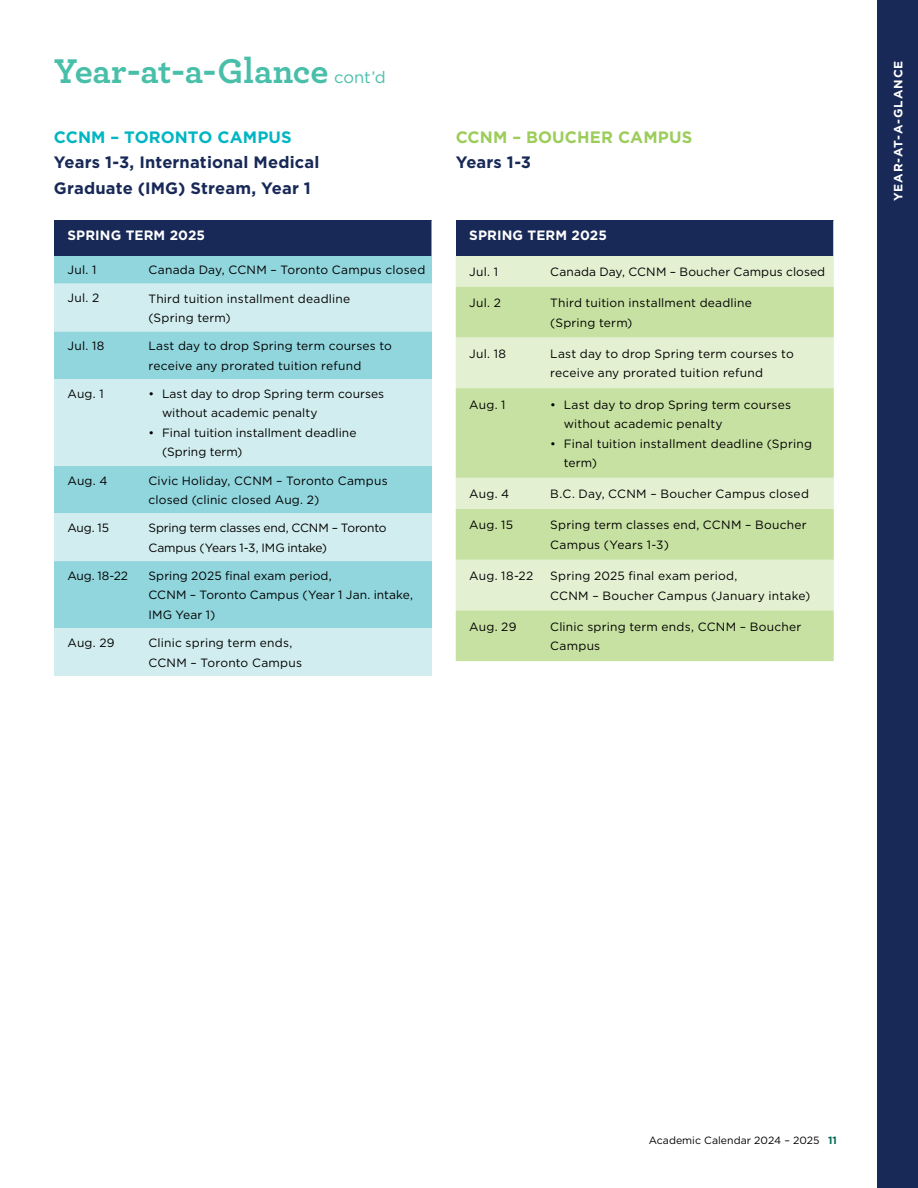
<style>
.page{position:relative;width:918px;height:1188px;background:#fff}
.page>*{position:absolute;margin:0;border:0;box-sizing:border-box;transform-origin:0 0}
.t1{font:700 36px "Archer";letter-spacing:-.005em;color:#49bfaa}
.t2{font:700 16.5px/25.5px "Gotham";letter-spacing:.01em;color:#182957}
.t3{font:700 16.5px "Gotham";letter-spacing:.005em;color:#00b6c2}
.t4{font:700 16.5px "Gotham";letter-spacing:.01em;color:#9ccd5b}
.t5{font:700 13.5px "Gotham";letter-spacing:.01em;color:#fff}
.t6{font:12px/19.5px "Gotham";letter-spacing:.015em;color:#000}
.t7{font:12px/19.5px "Gotham";letter-spacing:-.015em;color:#000}
.t8{font:700 12px "Gotham";letter-spacing:.075em;color:#fff}
.t9{font:10.5px "Gotham";letter-spacing:.005em;color:#000}
.s1{font-family:"Gotham";font-weight:400;font-size:16.5px}
.s2{font-weight:700;color:#006b59}
</style>
<div class="page">
<div style="left:878px;top:0;width:40px;height:1188px;background:#182957"></div>
<div style="left:54px;top:256px;width:378px;height:28px;background:#91d5dd"></div>
<svg style="left:54px;top:284px;width:378px;height:392px;background:#b7e3e7"></svg>
<div style="left:54px;top:220px;width:378px;height:36px;background:#182957"></div>
<div style="left:456px;top:256px;width:378px;height:31px;background:#e3f0d2"></div>
<svg style="left:456px;top:287px;width:378px;height:374px;background:#d0e6b3"></svg>
<div style="left:456px;top:220px;width:378px;height:36px;background:#182957"></div>
<hr style="left:833px;top:220px;width:1px;height:36px;background:#fff">
<h1 class="t1" style="left:54px;top:42px;width:333px">Year-at-a-Glance <span class="s1">cont’d</span></h1>
<h2 class="t3" style="left:54px;top:126px;width:239px">CCNM – TORONTO CAMPUS</h2>
<h2 class="t2" style="left:54px;top:150px;width:267px">Years 1-3, International Medical<br>Graduate (IMG) Stream, Year 1</h2>
<h2 class="t4" style="left:456px;top:126px;width:238px">CCNM – BOUCHER CAMPUS</h2>
<h2 class="t2" style="left:456px;top:150px;width:77px">Years 1-3</h2>
<p class="t8" style="left:890px;top:201px;width:142px;rotate:-90deg">YEAR-AT-A-GLANCE</p>
<p class="t5" style="left:68px;top:226px;width:139px">SPRING TERM 2025</p>
<p class="t5" style="left:469px;top:226px;width:139px">SPRING TERM 2025</p>
<p class="t6" style="left:68px;top:260px;width:30px">Jul. 1</p>
<p class="t6" style="left:148px;top:260px;width:278px">Canada Day, CCNM – Toronto Campus closed</p>
<p class="t6" style="left:68px;top:288px;width:33px">Jul. 2</p>
<p class="t6" style="left:148px;top:288px;width:203px">Third tuition installment deadline (Spring term)</p>
<p class="t6" style="left:68px;top:336px;width:38px">Jul. 18</p>
<p class="t6" style="left:148px;top:336px;width:245px">Last day to drop Spring term courses to receive any prorated tuition refund</p>
<p class="t6" style="left:68px;top:384px;width:38px">Aug. 1</p>
<p class="t6" style="left:162px;top:384px;width:224px;text-indent:-14px">• Last day to drop Spring term courses without academic penalty</p>
<p class="t6" style="left:162px;top:423px;width:196px;text-indent:-14px">• Final tuition installment deadline (Spring term)</p>
<p class="t6" style="left:68px;top:470px;width:42px">Aug. 4</p>
<p class="t6" style="left:148px;top:470px;width:241px">Civic Holiday, CCNM – Toronto Campus closed (clinic closed Aug. 2)</p>
<p class="t6" style="left:68px;top:518px;width:43px">Aug. 15</p>
<p class="t7" style="left:148px;top:518px;width:239px">Spring term classes end, CCNM – Toronto<br>Campus (Years 1-3, IMG intake)</p>
<p class="t6" style="left:68px;top:566px;width:62px">Aug. 18-22</p>
<p class="t6" style="left:148px;top:566px;width:266px">Spring 2025 final exam period,<br>CCNM – Toronto Campus (Year 1 Jan. intake,<br>IMG Year 1)</p>
<p class="t6" style="left:68px;top:633px;width:49px">Aug. 29</p>
<p class="t6" style="left:148px;top:633px;width:155px">Clinic spring term ends,<br>CCNM – Toronto Campus</p>
<p class="t6" style="left:469px;top:262px;width:30px">Jul. 1</p>
<p class="t6" style="left:550px;top:262px;width:276px">Canada Day, CCNM – Boucher Campus closed</p>
<p class="t6" style="left:469px;top:293px;width:33px">Jul. 2</p>
<p class="t6" style="left:550px;top:293px;width:203px">Third tuition installment deadline (Spring term)</p>
<p class="t6" style="left:469px;top:344px;width:38px">Jul. 18</p>
<p class="t6" style="left:550px;top:344px;width:245px">Last day to drop Spring term courses to receive any prorated tuition refund</p>
<p class="t6" style="left:469px;top:394px;width:38px">Aug. 1</p>
<p class="t6" style="left:564px;top:394px;width:229px;text-indent:-14px">• Last day to drop Spring term courses without academic penalty</p>
<p class="t6" style="left:564px;top:433px;width:250px;text-indent:-14px">• Final tuition installment deadline (Spring term)</p>
<p class="t6" style="left:469px;top:484px;width:42px">Aug. 4</p>
<p class="t6" style="left:550px;top:484px;width:260px">B.C. Day, CCNM – Boucher Campus closed</p>
<p class="t6" style="left:469px;top:515px;width:45px">Aug. 15</p>
<p class="t6" style="left:550px;top:515px;width:258px">Spring term classes end, CCNM – Boucher<br>Campus (Years 1-3)</p>
<p class="t6" style="left:469px;top:566px;width:66px">Aug. 18-22</p>
<p class="t6" style="left:550px;top:566px;width:261px">Spring 2025 final exam period,<br>CCNM – Boucher Campus (January intake)</p>
<p class="t6" style="left:469px;top:617px;width:49px">Aug. 29</p>
<p class="t6" style="left:550px;top:617px;width:253px">Clinic spring term ends, CCNM – Boucher<br>Campus</p>
<p class="t9" style="left:649px;top:1134px;width:190px">Academic Calendar 2024 – 2025 <span class="s2">11</span></p>
</div>
